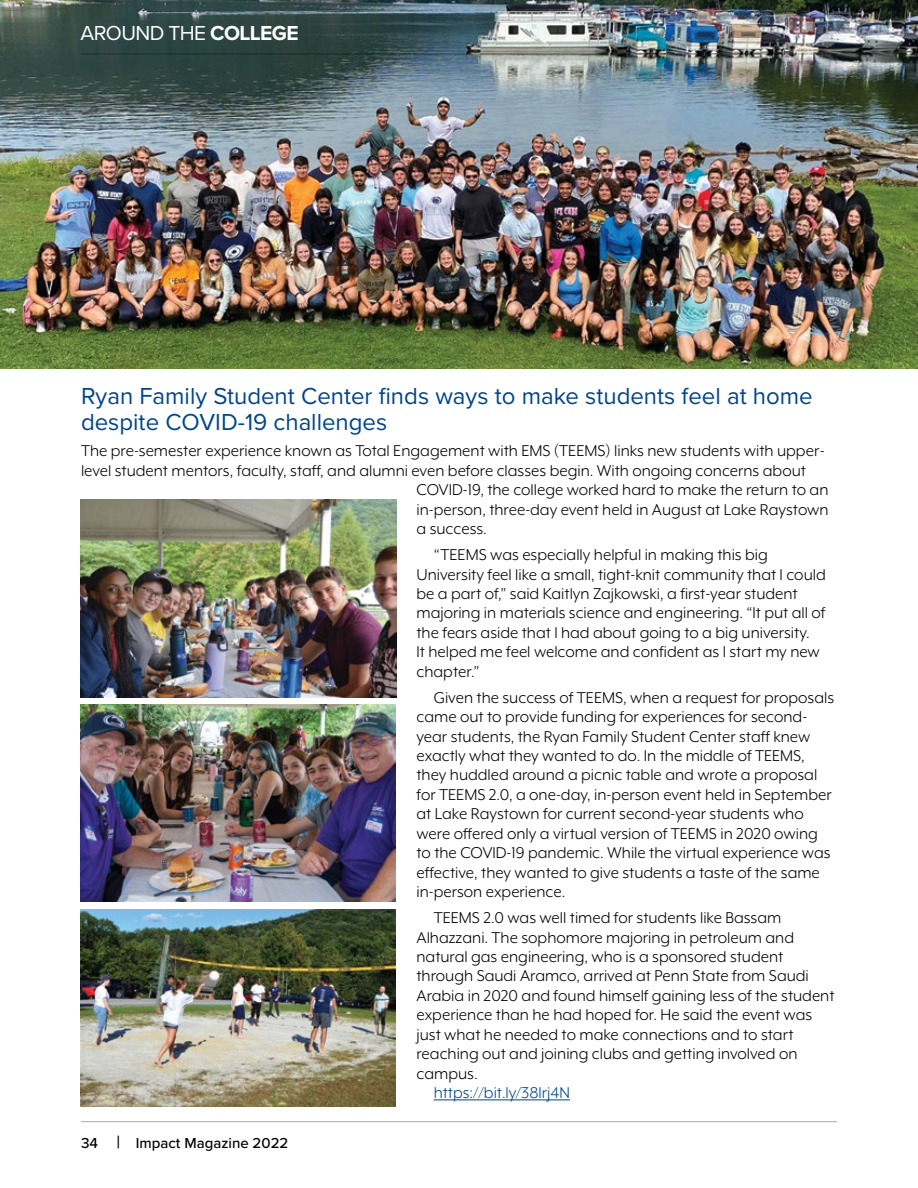
<style>
.page{position:relative;width:918px;height:1188px;background:#fff}
.page>*{position:absolute;margin:0;border:0;box-sizing:border-box;transform-origin:0 0}
.t1{font:24px/26px "Proxima Nova";color:#00458d}
.t2{font:21px "Proxima Nova";letter-spacing:-.03em;color:#fff}
.t3{font:18px/19.4px "Mr Eaves XL Mod OT";color:#000}
.t4{font:18px "Mr Eaves XL Mod OT";color:#00458d}
.t5{font:500 15px "Proxima Nova";color:#000}
.s1{font-weight:700}
.s2{font-size:18px}
</style>
<div class="page">
<hr style="left:81px;top:1121px;width:756px;height:1px;background:#000">
<img style="left:0;top:0;width:918px;height:369px">
<hr style="left:81px;top:54px;width:756px;height:1px;background:#000">
<hr style="left:434px;top:1100px;width:136px;height:1px;background:#00458d">
<img style="left:81px;top:500px;width:315px;height:197px">
<img style="left:80px;top:909px;width:316px;height:198px">
<img style="left:80px;top:705px;width:316px;height:197px">
<p class="t2" style="left:81px;top:17px;width:219px">AROUND THE <span class="s1">COLLEGE</span></p>
<h1 class="t1" style="left:81px;top:382px;width:733px">Ryan Family Student Center finds ways to make students feel at home despite COVID-19 challenges</h1>
<p class="t3" style="left:81px;top:441px;width:745px">The pre-semester experience known as Total Engagement with EMS (TEEMS) links new students with upper-</p>
<p class="t3" style="left:81px;top:460px;width:726px">level student mentors, faculty, staff, and alumni even before classes begin. With ongoing concerns about</p>
<p class="t3" style="left:417px;top:480px;width:413px">COVID-19, the college worked hard to make the return to an</p>
<p class="t3" style="left:417px;top:499px;width:414px">in-person, three-day event held in August at Lake Raystown</p>
<p class="t3" style="left:417px;top:519px;width:72px">a success.</p>
<p class="t3" style="left:417px;top:545px;width:411px;text-indent:17px">“TEEMS was especially helpful in making this big University feel like a small, tight-knit community that I could be a part of,” said Kaitlyn Zajkowski, a first-year student majoring in materials science and engineering. “It put all of the fears aside that I had about going to a big university.<br>It helped me feel welcome and confident as I start my new chapter.”</p>
<p class="t3" style="left:417px;top:688px;width:419px;text-indent:17px">Given the success of TEEMS, when a request for proposals came out to provide funding for experiences for second&shy;year students, the Ryan Family Student Center staff knew exactly what they wanted to do. In the middle of TEEMS, they huddled around a picnic table and wrote a proposal for TEEMS 2.0, a one-day, in-person event held in September at Lake Raystown for current second-year students who were offered only a virtual version of TEEMS in 2020 owing to the COVID-19 pandemic. While the virtual experience was effective, they wanted to give students a taste of the same in-person experience.</p>
<p class="t3" style="left:417px;top:908px;width:420px;text-indent:17px">TEEMS 2.0 was well timed for students like Bassam Alhazzani. The sophomore majoring in petroleum and natural gas engineering, who is a sponsored student through Saudi Aramco, arrived at Penn State from Saudi Arabia in 2020 and found himself gaining less of the student experience than he had hoped for. He said the event was just what he needed to make connections and to start reaching out and joining clubs and getting involved on campus.</p>
<p class="t4" style="left:434px;top:1083px;width:138px">https://bit.ly/38lrj4N</p>
<p class="t5" style="left:81px;top:1132px;width:209px">34 <span class="s2">|</span> Impact Magazine 2022</p>
</div>
